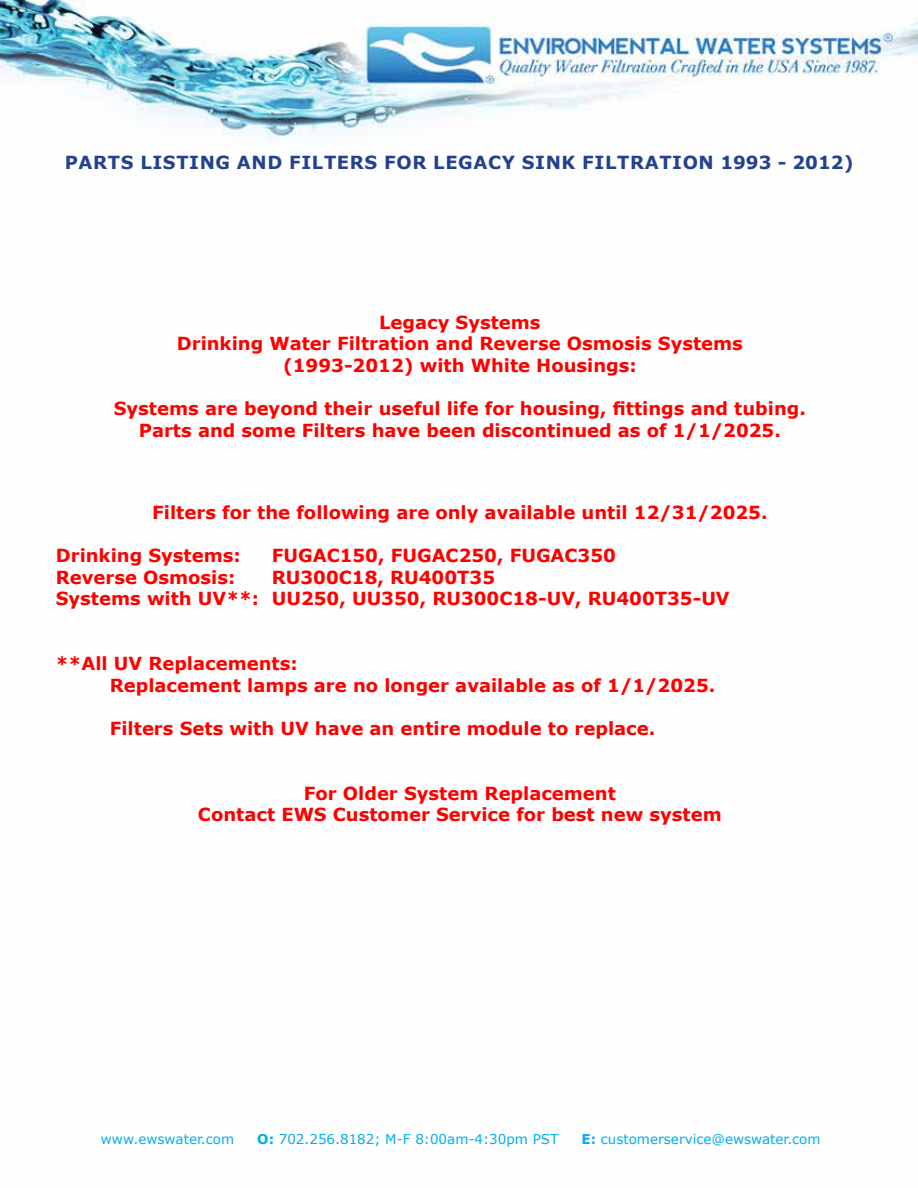
<style>
.page{position:relative;width:918px;height:1188px;background:#fff}
.page>*{position:absolute;margin:0;border:0;box-sizing:border-box;transform-origin:0 0}
.t1{font:700 18px/21.6px "Verdana";color:#f00;text-align:center}
.t2{font:700 18px "Verdana";letter-spacing:.035em;color:#25408f}
.t3{font:13.5px "Verdana";color:#00aeef}
.s1{font-weight:700}
</style>
<div class="page">
<img style="left:0;top:0;width:918px;height:139px">
<p class="t2" style="left:65px;top:149px;width:790px">PARTS LISTING AND FILTERS FOR LEGACY SINK FILTRATION 1993 - 2012)</p>
<p class="t1" style="left:177px;top:311px;width:568px">Legacy Systems<br>Drinking Water Filtration and Reverse Osmosis Systems (1993-2012) with White Housings:</p>
<p class="t1" style="left:114px;top:397px;width:694px">Systems are beyond their useful life for housing, fittings and tubing.<br>Parts and some Filters have been discontinued as of 1/1/2025.</p>
<p class="t1" style="left:152px;top:501px;width:617px">Filters for the following are only available until 12/31/2025.</p>
<p class="t1" style="left:56px;top:544px;width:186px">Drinking Systems:</p>
<p class="t1" style="left:272px;top:544px;width:346px">FUGAC150, FUGAC250, FUGAC350</p>
<p class="t1" style="left:56px;top:566px;width:181px">Reverse Osmosis:</p>
<p class="t1" style="left:56px;top:566px;width:675px;text-align:left;text-indent:216px">RU300C18, RU400T35<br>Systems with UV**: UU250, UU350, RU300C18-UV, RU400T35-UV</p>
<p class="t1" style="left:110px;top:652px;width:607px;text-align:left;text-indent:-54px">**All UV Replacements:<br>Replacement lamps are no longer available as of 1/1/2025.</p>
<p class="t1" style="left:110px;top:717px;width:547px">Filters Sets with UV have an entire module to replace.</p>
<p class="t1" style="left:198px;top:782px;width:525px">For Older System Replacement<br>Contact EWS Customer Service for best new system</p>
<p class="t3" style="left:101px;top:1130px;width:135px">www.ewswater.com</p>
<p class="t3" style="left:257px;top:1130px;width:303px"><span class="s1">O:</span> 702.256.8182; M-F 8:00am-4:30pm PST</p>
<p class="t3" style="left:581px;top:1130px;width:241px"><span class="s1">E:</span> customerservice@ewswater.com</p>
</div>
